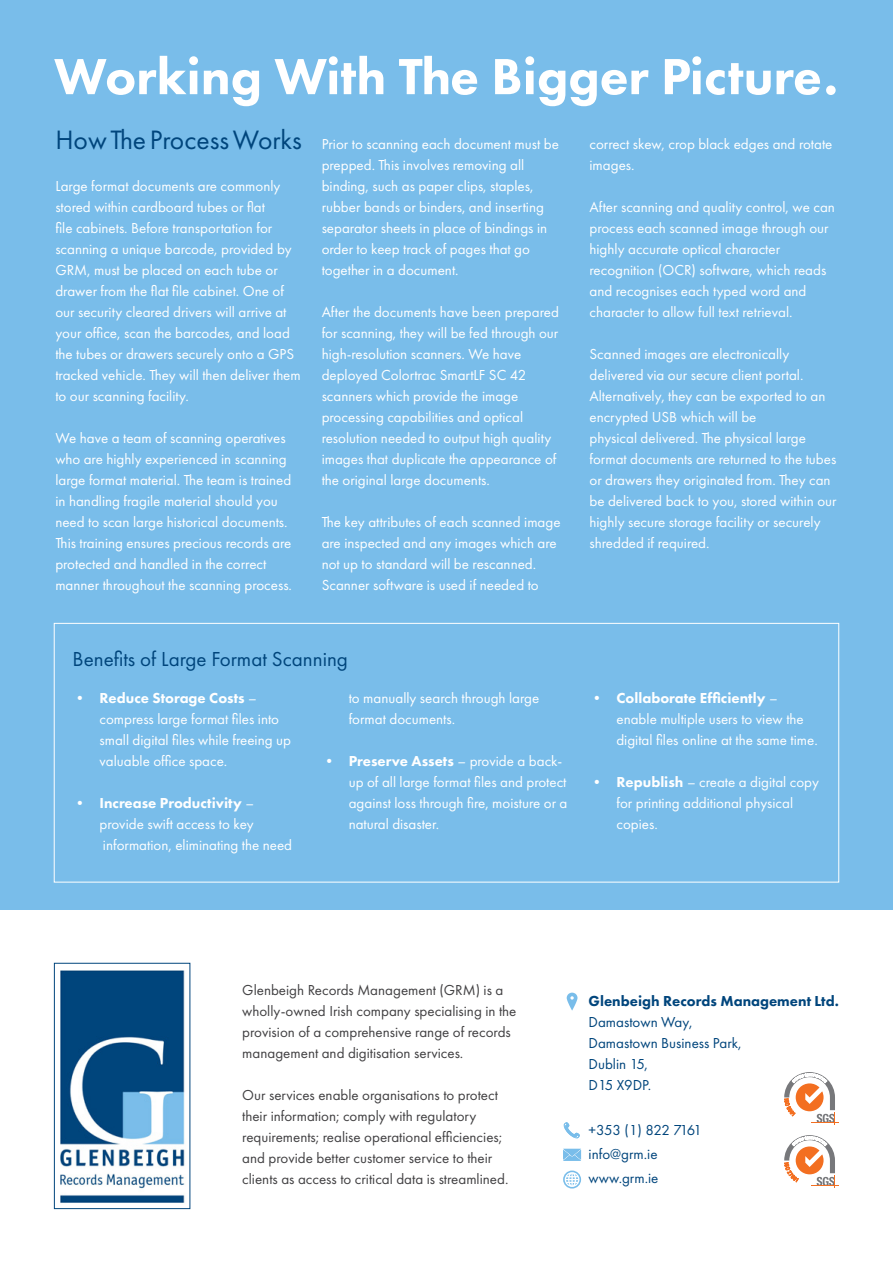
<style>
.page{position:relative;width:893px;height:1263px;background:#fff}
.page>*{position:absolute;margin:0;border:0;box-sizing:border-box;transform-origin:0 0}
.t1{font:800 52.65px "Futura PT";color:#fff}
.t2{font:27.6px "Futura PT";color:#00457c}
.t3{font:21px "Futura PT";color:#00457c}
.t4{font:15px/21px "Futura PT";color:#fff}
.t5{font:15px/21px "Futura PT";color:#414042}
.t6{font:15px/21px "Futura PT";color:#00457c}
.t7{font:800 15px "Futura PT";color:#00457c}
.s1{font-weight:800}
</style>
<div class="page">
<svg style="left:784px;top:1135px;width:54px;height:53px"></svg>
<svg style="left:567px;top:993px;width:10px;height:18px"></svg>
<svg style="left:563px;top:1122px;width:17px;height:17px"></svg>
<svg style="left:563px;top:1149px;width:18px;height:12px"></svg>
<svg style="left:563px;top:1170px;width:18px;height:18px"></svg>
<svg style="left:784px;top:1072px;width:54px;height:53px"></svg>
<div style="left:0;top:0;width:893px;height:909px;background:#79bdea"></div>
<div style="left:54px;top:623px;width:785px;height:259px;border:1px solid #fff"></div>
<img style="left:60px;top:970px;width:125px;height:233px">
<div style="left:54px;top:963px;width:136px;height:246px;border:1px solid #00457c"></div>
<h1 class="t1" style="left:54px;top:44px;width:786px">Working With The Bigger Picture.</h1>
<h2 class="t2" style="left:55px;top:123px;width:248px">How The Process Works</h2>
<p class="t4" style="left:55px;top:175px;width:247px">Large format documents are commonly stored within cardboard tubes or flat<br>file cabinets. Before transportation for scanning a unique barcode, provided by GRM, must be placed on each tube or drawer from the flat file cabinet. One of our security cleared drivers will arrive at your office, scan the barcodes, and load the tubes or drawers securely onto a GPS tracked vehicle. They will then deliver them to our scanning facility.</p>
<p class="t4" style="left:55px;top:427px;width:238px">We have a team of scanning operatives who are highly experienced in scanning large format material. The team is trained in handling fragile material should you need to scan large historical documents.<br>This training ensures precious records are protected and handled in the correct manner throughout the scanning process.</p>
<p class="t4" style="left:589px;top:133px;width:244px">correct skew, crop black edges and rotate images.</p>
<p class="t4" style="left:589px;top:196px;width:247px">After scanning and quality control, we can process each scanned image through our highly accurate optical character recognition (OCR) software, which reads and recognises each typed word and character to allow full text retrieval.</p>
<p class="t4" style="left:589px;top:343px;width:249px">Scanned images are electronically delivered via our secure client portal.<br>Alternatively, they can be exported to an encrypted USB which will be<br>physical delivered. The physical large format documents are returned to the tubes or drawers they originated from. They can be delivered back to you, stored within our highly secure storage facility or securely shredded if required.</p>
<p class="t4" style="left:322px;top:133px;width:239px">Prior to scanning each document must be prepped. This involves removing all binding, such as paper clips, staples, rubber bands or binders, and inserting separator sheets in place of bindings in order to keep track of pages that go together in a document.</p>
<p class="t4" style="left:322px;top:301px;width:239px">After the documents have been prepared for scanning, they will be fed through our high-resolution scanners. We have deployed Colortrac SmartLF SC 42 scanners which provide the image processing capabilities and optical resolution needed to output high quality images that duplicate the appearance of the original large documents.</p>
<p class="t4" style="left:322px;top:511px;width:240px">The key attributes of each scanned image are inspected and any images which are not up to standard will be rescanned.<br>Scanner software is used if needed to</p>
<h3 class="t3" style="left:73px;top:646px;width:277px">Benefits of Large Format Scanning</h3>
<p class="t4" style="left:99px;top:687px;width:193px;text-indent:-27px"><span class="s1">• Reduce Storage Costs</span> – compress large format files into small digital files while freeing up valuable office space.</p>
<p class="t4" style="left:99px;top:792px;width:194px;text-indent:-27px"><span class="s1">• Increase Productivity</span> – provide swift access to key information, eliminating the need</p>
<p class="t4" style="left:349px;top:687px;width:192px">to manually search through large format documents.</p>
<p class="t4" style="left:349px;top:750px;width:220px;text-indent:-27px"><span class="s1">• Preserve Assets</span> – provide a back&shy;up of all large format files and protect against loss through fire, moisture or a natural disaster.</p>
<p class="t4" style="left:616px;top:687px;width:203px;text-indent:-27px"><span class="s1">• Collaborate Efficiently</span> – enable multiple users to view the digital files online at the same time.</p>
<p class="t4" style="left:616px;top:771px;width:204px;text-indent:-27px"><span class="s1">• Republish</span> – create a digital copy for printing additional physical copies.</p>
<p class="t5" style="left:242px;top:980px;width:276px">Glenbeigh Records Management (GRM) is a wholly-owned Irish company specialising in the provision of a comprehensive range of records management and digitisation services.</p>
<p class="t5" style="left:242px;top:1085px;width:268px">Our services enable organisations to protect their information; comply with regulatory requirements; realise operational efficiencies; and provide better customer service to their clients as access to critical data is streamlined.</p>
<p class="t7" style="left:589px;top:992px;width:252px">Glenbeigh Records Management Ltd.</p>
<p class="t6" style="left:589px;top:1011px;width:154px">Damastown Way,<br>Damastown Business Park,<br>Dublin 15,<br>D15 X9DP.</p>
<p class="t6" style="left:589px;top:1118px;width:115px;line-height:24px">+353 (1) 822 7161 info@grm.ie www.grm.ie</p>
</div>
